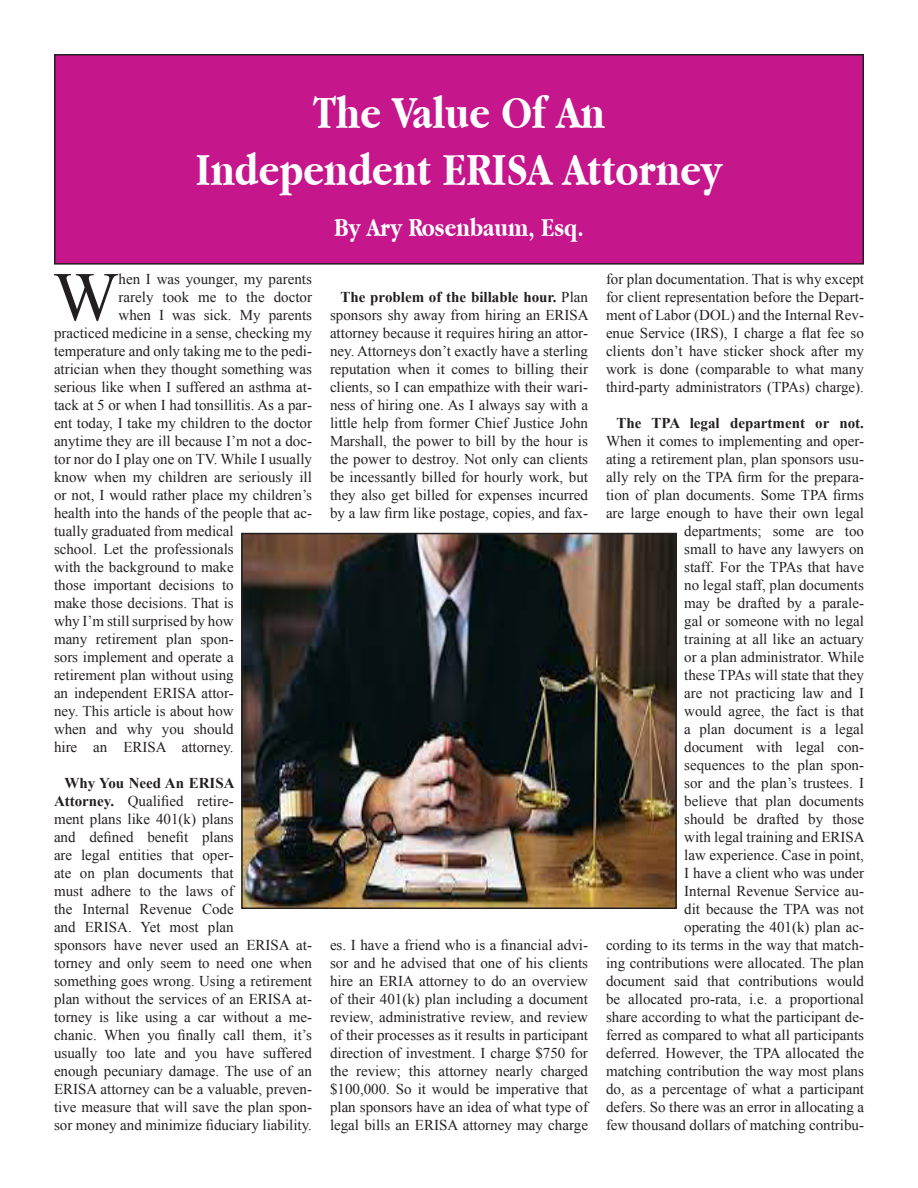
<style>
.page{position:relative;width:918px;height:1188px;background:#fff}
.page>*{position:absolute;margin:0;border:0;box-sizing:border-box;transform-origin:0 0}
.t1{font:69.3px "Times New Roman";color:#231f20}
.t2{font:700 48px "Apple Garamond";color:#fff}
.t3{font:700 27px "Apple Garamond";color:#fff}
.t4{font:15px/18px "Times New Roman";color:#231f20;text-align:justify}
.s1{font-weight:700}
</style>
<div class="page">
<div style="left:55px;top:55px;width:808px;height:209px;background:#c5168c"></div>
<div style="left:54px;top:54px;width:810px;height:211px;border:2px solid #231f20"></div>
<img style="left:244px;top:536px;width:430px;height:370px">
<div style="left:241px;top:533px;width:436px;height:376px;border:2px solid #231f20"></div>
<p class="t2" style="left:313px;top:86px;width:294px">The Value Of An</p>
<p class="t2" style="left:196px;top:143px;width:528px">Independent ERISA Attorney</p>
<p class="t3" style="left:334px;top:212px;width:251px">By Ary Rosenbaum, Esq.</p>
<p class="t1" style="left:53px;top:250px;width:67px">W</p>
<p class="t4" style="left:119px;top:270px;width:195px">hen I was younger, my parents</p>
<p class="t4" style="left:119px;top:288px;width:195px">rarely took me to the doctor</p>
<p class="t4" style="left:119px;top:306px;width:195px">when I was sick. My parents</p>
<p class="t4" style="left:54px;top:324px;width:259px">practiced medicine in a sense, checking my</p>
<p class="t4" style="left:54px;top:342px;width:259px">temperature and only taking me to the pedi-</p>
<p class="t4" style="left:54px;top:360px;width:259px">atrician when they thought something was</p>
<p class="t4" style="left:54px;top:378px;width:259px">serious like when I suffered an asthma at-</p>
<p class="t4" style="left:54px;top:396px;width:259px">tack at 5 or when I had tonsillitis. As a par-</p>
<p class="t4" style="left:54px;top:414px;width:260px">ent today, I take my children to the doctor</p>
<p class="t4" style="left:54px;top:432px;width:259px">anytime they are ill because I’m not a doc-</p>
<p class="t4" style="left:54px;top:450px;width:260px">tor nor do I play one on TV. While I usually</p>
<p class="t4" style="left:54px;top:468px;width:260px">know when my children are seriously ill</p>
<p class="t4" style="left:54px;top:486px;width:260px">or not, I would rather place my children’s</p>
<p class="t4" style="left:54px;top:504px;width:259px">health into the hands of the people that ac-</p>
<p class="t4" style="left:54px;top:522px;width:181px">tually graduated from medical</p>
<p class="t4" style="left:54px;top:540px;width:181px">school. Let the professionals</p>
<p class="t4" style="left:54px;top:558px;width:181px">with the background to make</p>
<p class="t4" style="left:54px;top:576px;width:181px">those important decisions to</p>
<p class="t4" style="left:54px;top:594px;width:181px">make those decisions. That is</p>
<p class="t4" style="left:54px;top:612px;width:181px">why I’m still surprised by how</p>
<p class="t4" style="left:54px;top:630px;width:181px">many retirement plan spon-</p>
<p class="t4" style="left:54px;top:648px;width:181px">sors implement and operate a</p>
<p class="t4" style="left:54px;top:666px;width:181px">retirement plan without using</p>
<p class="t4" style="left:54px;top:684px;width:181px">an independent ERISA attor-</p>
<p class="t4" style="left:54px;top:702px;width:181px">ney. This article is about how</p>
<p class="t4" style="left:54px;top:720px;width:181px">when and why you should</p>
<p class="t4" style="left:54px;top:738px;width:181px">hire an ERISA attorney.</p>
<p class="t4" style="left:54px;top:774px;width:260px;text-align:left;text-indent:10px"><span class="s1">Why You Need An ERISA<br>Attorney.</span> Qualified retire-<br>ment plans like 401(k) plans<br>and defined benefit plans<br>are legal entities that oper-<br>ate on plan documents that<br>must adhere to the laws of<br>the Internal Revenue Code<br>and ERISA. Yet most plan<br>sponsors have never used an ERISA at&shy;torney and only seem to need one when something goes wrong. Using a retirement plan without the services of an ERISA at&shy;torney is like using a car without a me&shy;chanic. When you finally call them, it’s usually too late and you have suffered enough pecuniary damage. The use of an ERISA attorney can be a valuable, preven&shy;tive measure that will save the plan spon&shy;sor money and minimize fiduciary liability.</p>
<p class="t4" style="left:330px;top:288px;width:260px;text-indent:10px"><span class="s1">The problem of the billable hour.</span> Plan sponsors shy away from hiring an ERISA attorney because it requires hiring an attor&shy;ney. Attorneys don’t exactly have a sterling reputation when it comes to billing their clients, so I can empathize with their wari&shy;ness of hiring one. As I always say with a little help from former Chief Justice John Marshall, the power to bill by the hour is the power to destroy. Not only can clients be incessantly billed for hourly work, but they also get billed for expenses incurred by a law firm like postage, copies, and fax-</p>
<p class="t4" style="left:330px;top:936px;width:260px">es. I have a friend who is a financial advi&shy;sor and he advised that one of his clients hire an ERIA attorney to do an overview of their 401(k) plan including a document review, administrative review, and review of their processes as it results in participant direction of investment. I charge $750 for the review; this attorney nearly charged $100,000. So it would be imperative that plan sponsors have an idea of what type of legal bills an ERISA attorney may charge</p>
<p class="t4" style="left:606px;top:270px;width:260px">for plan documentation. That is why except for client representation before the Depart&shy;ment of Labor (DOL) and the Internal Rev&shy;enue Service (IRS), I charge a flat fee so clients don’t have sticker shock after my work is done (comparable to what many third-party administrators (TPAs) charge).</p>
<p class="t4" style="left:606px;top:414px;width:260px;text-align:right"><span class="s1">The TPA legal department or not.<br></span>When it comes to implementing and oper&shy;ating a retirement plan, plan sponsors usu&shy;ally rely on the TPA firm for the prepara&shy;tion of plan documents. Some TPA firms are large enough to have their own legal departments; some are too<br>small to have any lawyers on<br>staff. For the TPAs that have<br>no legal staff, plan documents<br>may be drafted by a parale-<br>gal or someone with no legal<br>training at all like an actuary<br>or a plan administrator. While<br>these TPAs will state that they<br>are not practicing law and I<br>would agree, the fact is that<br>a plan document is a legal<br>document with legal con-<br>sequences to the plan spon-<br>sor and the plan’s trustees. I<br>believe that plan documents<br>should be drafted by those<br>with legal training and ERISA<br>law experience. Case in point,<br>I have a client who was under<br>Internal Revenue Service au-<br>dit because the TPA was not<br>operating the 401(k) plan ac-<br>cording to its terms in the way that match&shy;ing contributions were allocated. The plan document said that contributions would be allocated pro-rata, i.e. a proportional share according to what the participant de&shy;ferred as compared to what all participants deferred. However, the TPA allocated the matching contribution the way most plans do, as a percentage of what a participant defers. So there was an error in allocating a few thousand dollars of matching contribu-</p>
</div>
